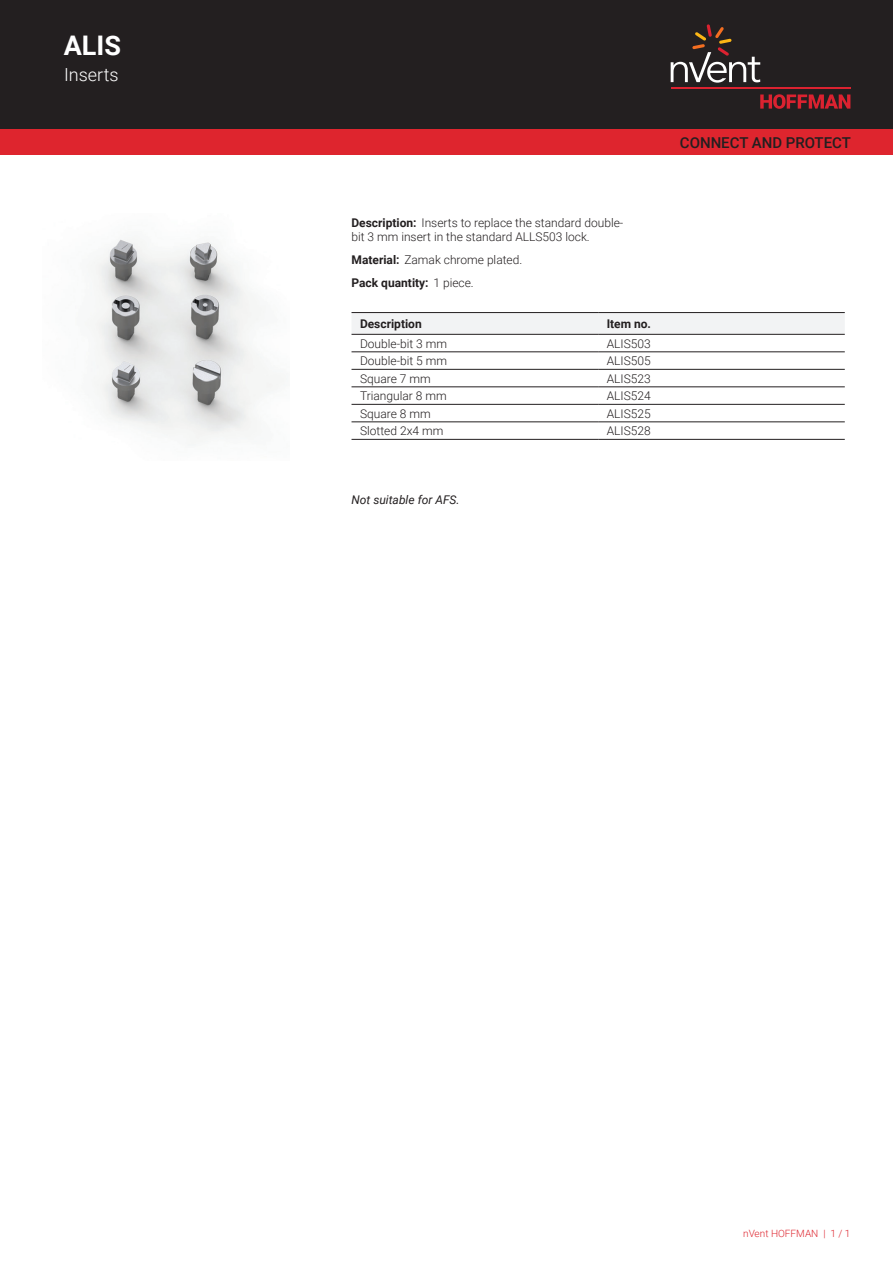
<style>
.page{position:relative;width:893px;height:1263px;background:#fff}
.page>*{position:absolute;margin:0;border:0;box-sizing:border-box;transform-origin:0 0}
.t1{font:700 27px "Roboto";color:#fff}
.t2{font:300 18px "Roboto";color:#fff}
.t3{font:500 15px "Roboto";color:#231f20}
.t4{font:300 12px/14.4px "Roboto";color:#231f20}
.t5{font:700 12px "Roboto";color:#231f20}
.t6{font:italic 12px "Roboto";color:#231f20}
.t7{font:300 10.05px "Roboto";color:#de252e}
.s1{font-weight:700}
</style>
<div class="page">
<div style="left:0;top:0;width:893px;height:129px;background:#231f20"></div>
<svg style="left:760px;top:94px;width:90px;height:15px"></svg>
<hr style="left:671px;top:88px;width:179px;height:1px;background:#db2230">
<svg style="left:671px;top:24px;width:89px;height:59px"></svg>
<div style="left:0;top:129px;width:893px;height:26px;background:#de252e"></div>
<svg style="left:351px;top:313px;width:494px;height:21px"></svg>
<hr style="left:351px;top:312px;width:247px;height:1px;background:#231f20">
<hr style="left:598px;top:312px;width:247px;height:1px;background:#231f20">
<hr style="left:351px;top:352px;width:247px;height:1px;background:#231f20">
<hr style="left:598px;top:352px;width:247px;height:1px;background:#231f20">
<hr style="left:351px;top:369px;width:247px;height:1px;background:#231f20">
<hr style="left:598px;top:369px;width:247px;height:1px;background:#231f20">
<hr style="left:351px;top:387px;width:247px;height:1px;background:#231f20">
<hr style="left:598px;top:387px;width:247px;height:1px;background:#231f20">
<hr style="left:351px;top:404px;width:247px;height:1px;background:#231f20">
<hr style="left:598px;top:404px;width:247px;height:1px;background:#231f20">
<hr style="left:351px;top:422px;width:247px;height:1px;background:#231f20">
<hr style="left:598px;top:422px;width:247px;height:1px;background:#231f20">
<hr style="left:351px;top:439px;width:247px;height:1px;background:#231f20">
<hr style="left:598px;top:439px;width:247px;height:1px;background:#231f20">
<hr style="left:351px;top:334px;width:247px;height:1px;background:#231f20">
<hr style="left:598px;top:334px;width:247px;height:1px;background:#231f20">
<img style="left:91px;top:239px;width:187px;height:207px">
<h1 class="t1" style="left:64px;top:27px;width:59px">ALIS</h1>
<h2 class="t2" style="left:64px;top:62px;width:56px">Inserts</h2>
<p class="t4" style="left:351px;top:215px;width:273px"><span class="s1">Description:</span> Inserts to replace the standard double&shy;bit 3 mm insert in the standard ALLS503 lock.</p>
<p class="t4" style="left:351px;top:248px;width:172px;line-height:23px"><span class="s1">Material:</span> Zamak chrome plated.<br><span class="s1">Pack quantity:</span> 1 piece.</p>
<p class="t5" style="left:360px;top:315px;width:63px">Description</p>
<p class="t5" style="left:607px;top:315px;width:46px">Item no.</p>
<p class="t4" style="left:360px;top:336px;width:89px">Double-bit 3 mm</p>
<p class="t4" style="left:607px;top:336px;width:46px">ALIS503</p>
<p class="t4" style="left:360px;top:353px;width:89px">Double-bit 5 mm</p>
<p class="t4" style="left:607px;top:353px;width:46px">ALIS505</p>
<p class="t4" style="left:360px;top:371px;width:72px">Square 7 mm</p>
<p class="t4" style="left:607px;top:371px;width:46px">ALIS523</p>
<p class="t4" style="left:360px;top:388px;width:88px">Triangular 8 mm</p>
<p class="t4" style="left:607px;top:388px;width:46px">ALIS524</p>
<p class="t4" style="left:360px;top:406px;width:72px">Square 8 mm</p>
<p class="t4" style="left:607px;top:406px;width:46px">ALIS525</p>
<p class="t4" style="left:360px;top:423px;width:85px">Slotted 2x4 mm</p>
<p class="t4" style="left:607px;top:423px;width:46px">ALIS528</p>
<p class="t6" style="left:351px;top:492px;width:110px">Not suitable for AFS.</p>
<p class="t3" style="left:680px;top:132px;width:173px">CONNECT AND PROTECT</p>
<p class="t7" style="left:743px;top:1226px;width:109px">nVent HOFFMAN | 1 / 1</p>
</div>
